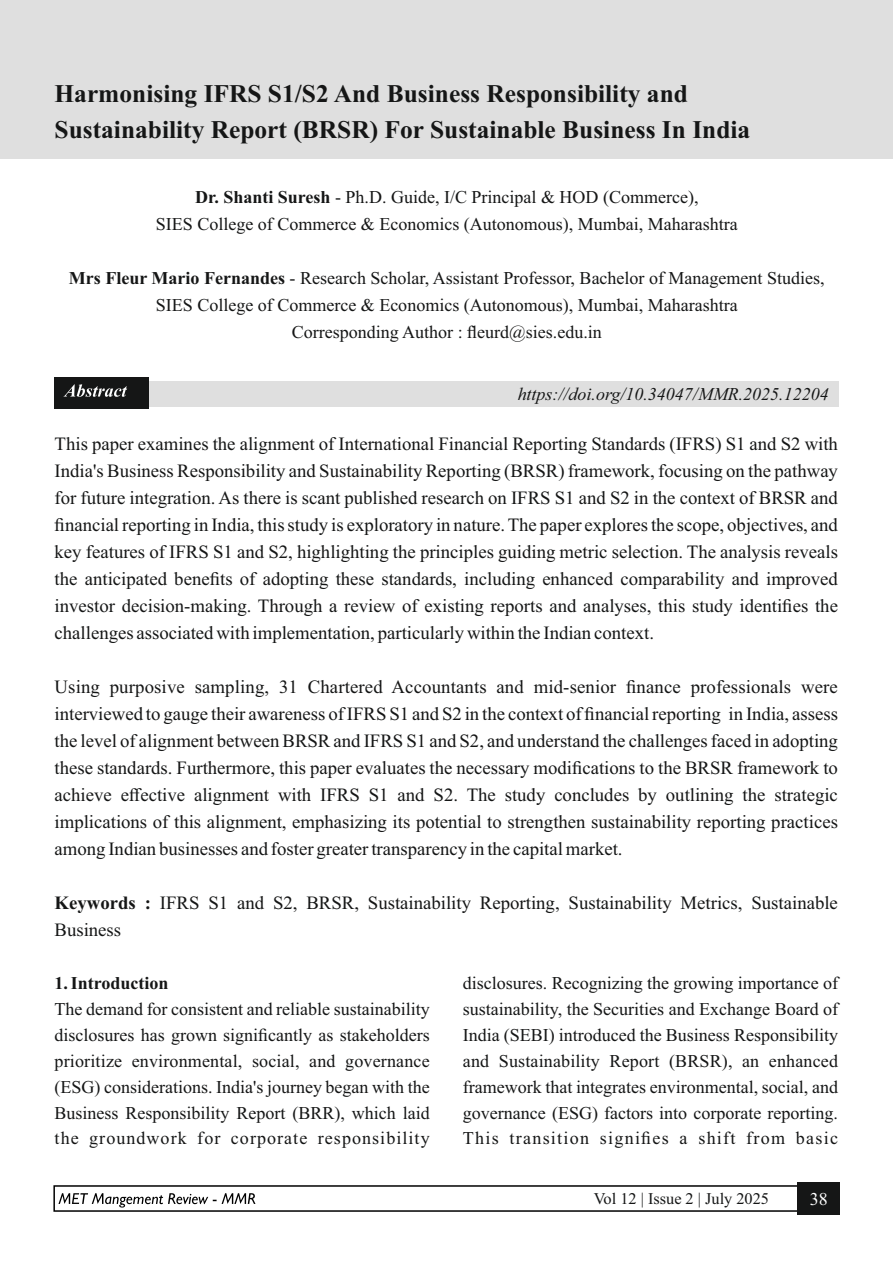
<style>
.page{position:relative;width:893px;height:1263px;background:#fff}
.page>*{position:absolute;margin:0;border:0;box-sizing:border-box;transform-origin:0 0}
.t1{font:25.5px/36.6px "Times New Rom B";color:#151616}
.t2{font:18.75px/27px "Times New Roman";color:#151616;text-align:justify}
.t3{font:18px/26px "Times New Roman";color:#151616;text-align:center}
.t4{font:italic 18px "Times New Roman";color:#151616}
.t5{font:700 18px "Times New Roman";color:#151616}
.t6{font:18px "Times New Roman";color:#fff}
.t7{font:16.35px "Times New Roman";color:#151616}
.s1{font-weight:700}
</style>
<div class="page">
<div style="left:0;top:0;width:893px;height:158px;background:#dfdfdf"></div>
<div style="left:54px;top:381px;width:785px;height:25px;background:#dfdfdf"></div>
<div style="left:54px;top:377px;width:95px;height:32px;background:#151616"></div>
<svg style="left:64px;top:384px;width:63px;height:13px"></svg>
<div style="left:53px;top:1185px;width:787px;height:27px;border:2px solid #000"></div>
<svg style="left:58px;top:1193px;width:197px;height:14px"></svg>
<div style="left:798px;top:1182px;width:42px;height:33px;background:#151616"></div>
<h1 class="t1" style="left:55px;top:77px;width:697px">Harmonising IFRS S1/S2 And Business Responsibility and<br>Sustainability Report (BRSR) For Sustainable Business In India</h1>
<p class="t3" style="left:156px;top:185px;width:583px;line-height:27px"><span class="s1">Dr. Shanti Suresh</span> - Ph.D. Guide, I/C Principal &amp; HOD (Commerce),<br>SIES College of Commerce &amp; Economics (Autonomous), Mumbai, Maharashtra</p>
<p class="t3" style="left:69px;top:266px;width:757px;line-height:27px"><span class="s1">Mrs Fleur Mario Fernandes</span> - Research Scholar, Assistant Professor, Bachelor of Management Studies,<br>SIES College of Commerce &amp; Economics (Autonomous), Mumbai, Maharashtra<br>Corresponding Author : fleurd@sies.edu.in</p>
<p class="t4" style="left:518px;top:387px;width:313px">https://doi.org/10.34047/MMR.2025.12204</p>
<p class="t2" style="left:55px;top:432px;width:785px">This paper examines the alignment of International Financial Reporting Standards (IFRS) S1 and S2 with India's Business Responsibility and Sustainability Reporting (BRSR) framework, focusing on the pathway for future integration. As there is scant published research on IFRS S1 and S2 in the context of BRSR and financial reporting in India, this study is exploratory in nature. The paper explores the scope, objectives, and key features of IFRS S1 and S2, highlighting the principles guiding metric selection. The analysis reveals the anticipated benefits of adopting these standards, including enhanced comparability and improved investor decision-making. Through a review of existing reports and analyses, this study identifies the challenges associated with implementation, particularly within the Indian context.</p>
<p class="t2" style="left:55px;top:675px;width:785px">Using purposive sampling, 31 Chartered Accountants and mid-senior finance professionals were interviewed to gauge their awareness of IFRS S1 and S2 in the context of financial reporting in India, assess the level of alignment between BRSR and IFRS S1 and S2, and understand the challenges faced in adopting these standards. Furthermore, this paper evaluates the necessary modifications to the BRSR framework to achieve effective alignment with IFRS S1 and S2. The study concludes by outlining the strategic implications of this alignment, emphasizing its potential to strengthen sustainability reporting practices among Indian businesses and foster greater transparency in the capital market.</p>
<p class="t2" style="left:55px;top:891px;width:785px"><span class="s1">Keywords :</span> IFRS S1 and S2, BRSR, Sustainability Reporting, Sustainability Metrics, Sustainable<br>Business</p>
<p class="t5" style="left:55px;top:977px;width:115px">1. Introduction</p>
<p class="t3" style="left:463px;top:972px;width:377px;text-align:justify">disclosures. Recognizing the growing importance of sustainability, the Securities and Exchange Board of India (SEBI) introduced the Business Responsibility and Sustainability Report (BRSR), an enhanced framework that integrates environmental, social, and governance (ESG) factors into corporate reporting.<br>This transition signifies a shift from basic</p>
<p class="t3" style="left:55px;top:997px;width:377px;text-align:justify">The demand for consistent and reliable sustainability disclosures has grown significantly as stakeholders prioritize environmental, social, and governance (ESG) considerations. India's journey began with the Business Responsibility Report (BRR), which laid the groundwork for corporate responsibility</p>
<p class="t7" style="left:594px;top:1193px;width:177px">Vol 12 | Issue 2 | July 2025</p>
<p class="t6" style="left:810px;top:1192px;width:19px">38</p>
</div>
